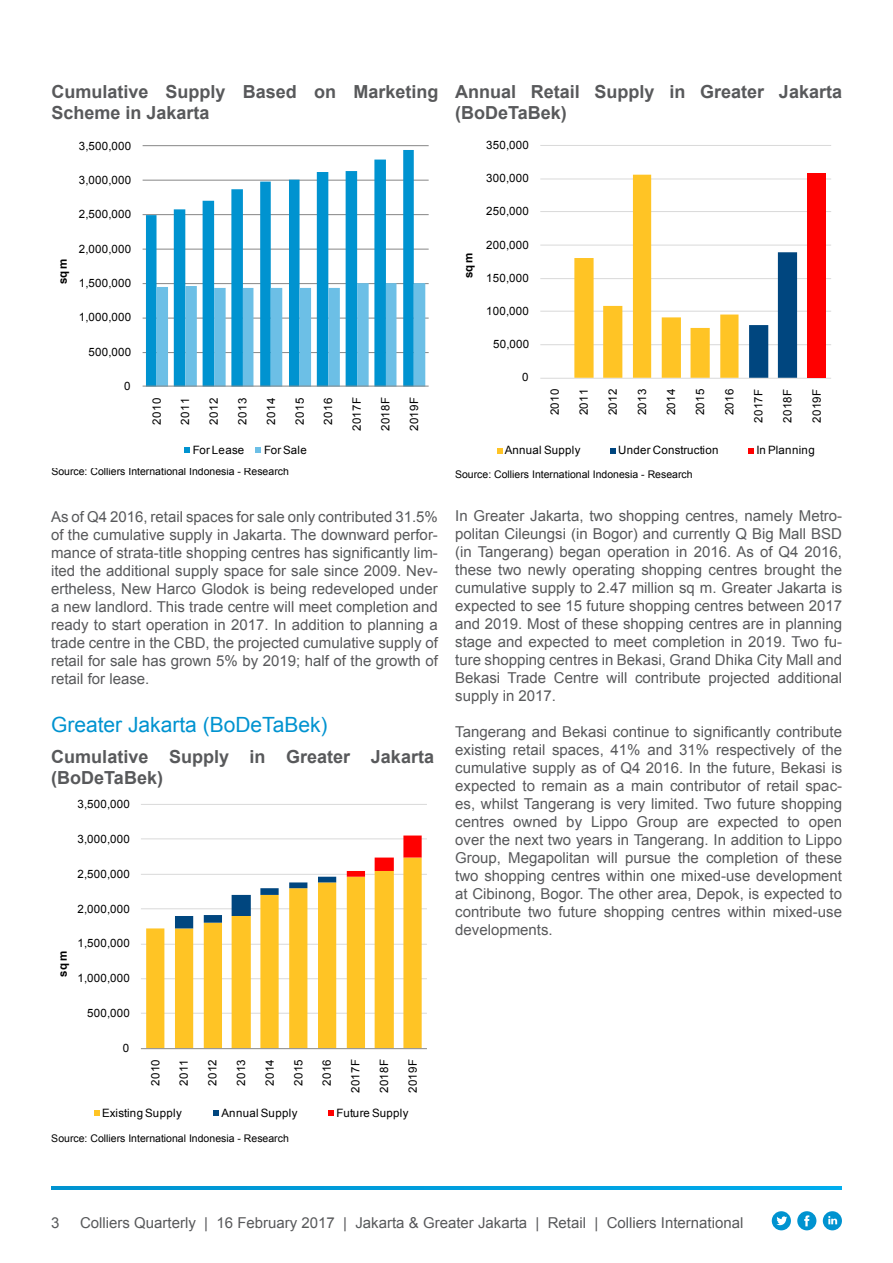
<style>
.page{position:relative;width:893px;height:1263px;background:#fff}
.page>*{position:absolute;margin:0;border:0;box-sizing:border-box;transform-origin:0 0}
.t1{font:21px "Arial";color:#0093d0}
.t2{font:700 18px/21px "Arial";color:#58595b}
.t3{font:15px/18px "Arial";color:#58595b;text-align:justify}
.t4{font:11.55px "Arial";letter-spacing:.025em;color:#000}
.t5{font:700 11.55px "Arial";color:#000}
.t6{font:10.5px "Arial";color:#000}
</style>
<div class="page">
<svg style="left:51px;top:1186px;width:791px;height:4px;background:#009edd"></svg>
<div style="left:797px;top:1211px;width:19px;height:19px;background:#0093d0;border-radius:50%"></div>
<svg style="left:804px;top:1215px;width:5px;height:11px"></svg>
<svg style="left:823px;top:1211px;width:19px;height:19px"></svg>
<svg style="left:828px;top:1216px;width:9px;height:8px"></svg>
<div style="left:772px;top:1211px;width:19px;height:19px;background:#0093d0;border-radius:50%"></div>
<svg style="left:776px;top:1216px;width:11px;height:9px"></svg>
<hr style="left:143px;top:352px;width:286px;height:1px;background:#868686">
<hr style="left:143px;top:318px;width:286px;height:1px;background:#868686">
<hr style="left:143px;top:283px;width:286px;height:1px;background:#868686">
<hr style="left:143px;top:249px;width:286px;height:1px;background:#868686">
<hr style="left:143px;top:214px;width:286px;height:1px;background:#868686">
<hr style="left:143px;top:180px;width:286px;height:1px;background:#868686">
<hr style="left:143px;top:145px;width:286px;height:1px;background:#868686">
<svg style="left:146px;top:150px;width:268px;height:236px"></svg>
<svg style="left:157px;top:283px;width:268px;height:103px"></svg>
<hr style="left:143px;top:386px;width:286px;height:1px;background:#868686">
<svg style="left:184px;top:447px;width:6px;height:6px"></svg>
<svg style="left:255px;top:447px;width:6px;height:6px"></svg>
<hr style="left:141px;top:1013px;width:286px;height:1px;background:#d9d9d9">
<hr style="left:141px;top:978px;width:286px;height:1px;background:#d9d9d9">
<hr style="left:141px;top:944px;width:286px;height:1px;background:#d9d9d9">
<hr style="left:141px;top:908px;width:286px;height:1px;background:#d9d9d9">
<hr style="left:141px;top:874px;width:286px;height:1px;background:#d9d9d9">
<hr style="left:141px;top:838px;width:286px;height:1px;background:#d9d9d9">
<hr style="left:141px;top:804px;width:286px;height:1px;background:#d9d9d9">
<svg style="left:146px;top:871px;width:276px;height:177px;fill:#ffc425"></svg>
<svg style="left:175px;top:877px;width:161px;height:51px"></svg>
<svg style="left:347px;top:835px;width:75px;height:42px"></svg>
<hr style="left:141px;top:1048px;width:286px;height:1px;background:#868686">
<svg style="left:94px;top:1110px;width:6px;height:6px"></svg>
<svg style="left:213px;top:1110px;width:6px;height:6px"></svg>
<svg style="left:329px;top:1110px;width:5px;height:6px"></svg>
<hr style="left:540px;top:378px;width:291px;height:1px;background:#d9d9d9">
<hr style="left:540px;top:344px;width:291px;height:1px;background:#d9d9d9">
<hr style="left:540px;top:311px;width:291px;height:1px;background:#d9d9d9">
<hr style="left:540px;top:278px;width:291px;height:1px;background:#d9d9d9">
<hr style="left:540px;top:245px;width:291px;height:1px;background:#d9d9d9">
<hr style="left:540px;top:211px;width:291px;height:1px;background:#d9d9d9">
<hr style="left:540px;top:178px;width:291px;height:1px;background:#d9d9d9">
<hr style="left:540px;top:145px;width:291px;height:1px;background:#d9d9d9">
<svg style="left:574px;top:175px;width:164px;height:203px"></svg>
<svg style="left:749px;top:252px;width:48px;height:126px"></svg>
<div style="left:808px;top:173px;width:18px;height:205px;background:#f00"></div>
<svg style="left:497px;top:448px;width:5px;height:5px"></svg>
<svg style="left:610px;top:448px;width:6px;height:5px"></svg>
<svg style="left:748px;top:448px;width:6px;height:5px"></svg>
<p class="t2" style="left:51px;top:82px;width:388px">Cumulative Supply Based on Marketing<br>Scheme in Jakarta</p>
<p class="t4" style="left:79px;top:138px;width:54px">3,500,000</p>
<p class="t4" style="left:79px;top:172px;width:54px">3,000,000</p>
<p class="t4" style="left:79px;top:206px;width:54px">2,500,000</p>
<p class="t5" style="left:55px;top:284px;width:27px;rotate:-90deg">sq m</p>
<p class="t4" style="left:79px;top:241px;width:54px">2,000,000</p>
<p class="t4" style="left:79px;top:275px;width:54px">1,500,000</p>
<p class="t4" style="left:79px;top:309px;width:54px">1,000,000</p>
<p class="t4" style="left:88px;top:344px;width:44px">500,000</p>
<p class="t4" style="left:124px;top:378px;width:8px">0</p>
<p class="t4" style="left:149px;top:424px;width:28px;rotate:-90deg">2010</p>
<p class="t4" style="left:177px;top:424px;width:28px;rotate:-90deg">2011</p>
<p class="t4" style="left:206px;top:424px;width:28px;rotate:-90deg">2012</p>
<p class="t4" style="left:234px;top:424px;width:28px;rotate:-90deg">2013</p>
<p class="t4" style="left:263px;top:424px;width:28px;rotate:-90deg">2014</p>
<p class="t4" style="left:292px;top:424px;width:28px;rotate:-90deg">2015</p>
<p class="t4" style="left:320px;top:424px;width:28px;rotate:-90deg">2016</p>
<p class="t4" style="left:349px;top:431px;width:35px;rotate:-90deg">2017F</p>
<p class="t4" style="left:377px;top:431px;width:35px;rotate:-90deg">2018F</p>
<p class="t4" style="left:406px;top:431px;width:35px;rotate:-90deg">2019F</p>
<p class="t4" style="left:193px;top:442px;width:53px">For Lease</p>
<p class="t4" style="left:264px;top:442px;width:44px">For Sale</p>
<p class="t6" style="left:51px;top:464px;width:239px">Source: Colliers International Indonesia - Research</p>
<p class="t3" style="left:51px;top:508px;width:388px">As of Q4 2016, retail spaces for sale only contributed 31.5% of the cumulative supply in Jakarta. The downward perfor&shy;mance of strata-title shopping centres has significantly lim&shy;ited the additional supply space for sale since 2009. Nev&shy;ertheless, New Harco Glodok is being redeveloped under a new landlord. This trade centre will meet completion and ready to start operation in 2017. In addition to planning a trade centre in the CBD, the projected cumulative supply of retail for sale has grown 5% by 2019; half of the growth of retail for lease.</p>
<h1 class="t1" style="left:51px;top:710px;width:278px">Greater Jakarta (BoDeTaBek)</h1>
<p class="t2" style="left:51px;top:747px;width:384px">Cumulative Supply in Greater Jakarta (BoDeTaBek)</p>
<p class="t4" style="left:77px;top:796px;width:54px">3,500,000</p>
<p class="t4" style="left:77px;top:831px;width:54px">3,000,000</p>
<p class="t4" style="left:77px;top:866px;width:54px">2,500,000</p>
<p class="t4" style="left:77px;top:900px;width:54px">2,000,000</p>
<p class="t5" style="left:55px;top:977px;width:27px;rotate:-90deg">sq m</p>
<p class="t4" style="left:77px;top:935px;width:54px">1,500,000</p>
<p class="t4" style="left:77px;top:970px;width:54px">1,000,000</p>
<p class="t4" style="left:87px;top:1005px;width:44px">500,000</p>
<p class="t4" style="left:123px;top:1040px;width:8px">0</p>
<p class="t4" style="left:147px;top:1086px;width:28px;rotate:-90deg">2010</p>
<p class="t4" style="left:176px;top:1086px;width:28px;rotate:-90deg">2011</p>
<p class="t4" style="left:205px;top:1086px;width:28px;rotate:-90deg">2012</p>
<p class="t4" style="left:233px;top:1086px;width:28px;rotate:-90deg">2013</p>
<p class="t4" style="left:262px;top:1086px;width:28px;rotate:-90deg">2014</p>
<p class="t4" style="left:290px;top:1086px;width:28px;rotate:-90deg">2015</p>
<p class="t4" style="left:319px;top:1086px;width:28px;rotate:-90deg">2016</p>
<p class="t4" style="left:348px;top:1093px;width:35px;rotate:-90deg">2017F</p>
<p class="t4" style="left:376px;top:1093px;width:35px;rotate:-90deg">2018F</p>
<p class="t4" style="left:405px;top:1093px;width:35px;rotate:-90deg">2019F</p>
<p class="t4" style="left:102px;top:1105px;width:81px">Existing Supply</p>
<p class="t4" style="left:222px;top:1105px;width:77px">Annual Supply</p>
<p class="t4" style="left:337px;top:1105px;width:73px">Future Supply</p>
<p class="t6" style="left:51px;top:1131px;width:239px">Source: Colliers International Indonesia - Research</p>
<p class="t2" style="left:455px;top:82px;width:388px">Annual Retail Supply in Greater Jakarta (BoDeTaBek)</p>
<p class="t4" style="left:486px;top:137px;width:44px">350,000</p>
<p class="t4" style="left:486px;top:170px;width:44px">300,000</p>
<p class="t4" style="left:486px;top:203px;width:44px">250,000</p>
<p class="t5" style="left:460px;top:278px;width:27px;rotate:-90deg">sq m</p>
<p class="t4" style="left:486px;top:237px;width:44px">200,000</p>
<p class="t4" style="left:486px;top:270px;width:44px">150,000</p>
<p class="t4" style="left:486px;top:303px;width:44px">100,000</p>
<p class="t4" style="left:493px;top:336px;width:38px">50,000</p>
<p class="t4" style="left:522px;top:369px;width:8px">0</p>
<p class="t4" style="left:547px;top:415px;width:28px;rotate:-90deg">2010</p>
<p class="t4" style="left:576px;top:415px;width:28px;rotate:-90deg">2011</p>
<p class="t4" style="left:605px;top:415px;width:28px;rotate:-90deg">2012</p>
<p class="t4" style="left:634px;top:415px;width:28px;rotate:-90deg">2013</p>
<p class="t4" style="left:663px;top:415px;width:28px;rotate:-90deg">2014</p>
<p class="t4" style="left:692px;top:415px;width:28px;rotate:-90deg">2015</p>
<p class="t4" style="left:721px;top:415px;width:28px;rotate:-90deg">2016</p>
<p class="t4" style="left:750px;top:423px;width:35px;rotate:-90deg">2017F</p>
<p class="t4" style="left:780px;top:423px;width:35px;rotate:-90deg">2018F</p>
<p class="t4" style="left:809px;top:423px;width:35px;rotate:-90deg">2019F</p>
<p class="t4" style="left:505px;top:442px;width:77px">Annual Supply</p>
<p class="t4" style="left:618px;top:442px;width:102px">Under Construction</p>
<p class="t4" style="left:756px;top:442px;width:60px">In Planning</p>
<p class="t6" style="left:455px;top:467px;width:239px">Source: Colliers International Indonesia - Research</p>
<p class="t3" style="left:455px;top:506px;width:388px">In Greater Jakarta, two shopping centres, namely Metro&shy;politan Cileungsi (in Bogor) and currently Q Big Mall BSD (in Tangerang) began operation in 2016. As of Q4 2016, these two newly operating shopping centres brought the cumulative supply to 2.47 million sq m. Greater Jakarta is expected to see 15 future shopping centres between 2017 and 2019. Most of these shopping centres are in planning stage and expected to meet completion in 2019. Two fu&shy;ture shopping centres in Bekasi, Grand Dhika City Mall and Bekasi Trade Centre will contribute projected additional supply in 2017.</p>
<p class="t3" style="left:455px;top:722px;width:388px">Tangerang and Bekasi continue to significantly contribute existing retail spaces, 41% and 31% respectively of the cumulative supply as of Q4 2016. In the future, Bekasi is expected to remain as a main contributor of retail spac&shy;es, whilst Tangerang is very limited. Two future shopping centres owned by Lippo Group are expected to open over the next two years in Tangerang. In addition to Lippo Group, Megapolitan will pursue the completion of these two shopping centres within one mixed-use development at Cibinong, Bogor. The other area, Depok, is expected to contribute two future shopping centres within mixed-use developments.</p>
<p class="t3" style="left:51px;top:1214px;width:10px">3</p>
<p class="t3" style="left:80px;top:1213px;width:665px">Colliers Quarterly | 16 February 2017 | Jakarta &amp; Greater Jakarta | Retail | Colliers International</p>
</div>
